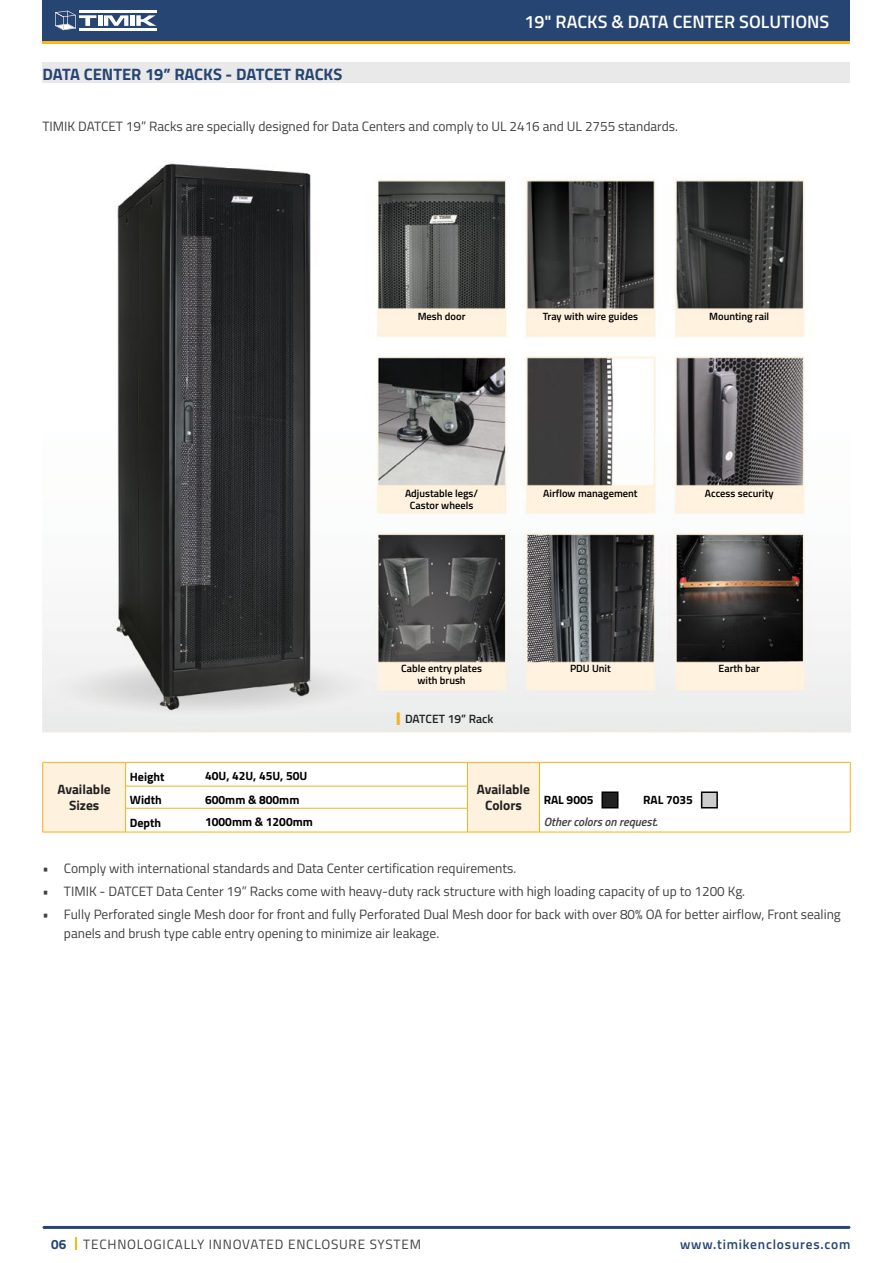
<style>
.page{position:relative;width:893px;height:1263px;background:#fff}
.page>*{position:absolute;margin:0;border:0;box-sizing:border-box;transform-origin:0 0}
.t1{font:600 18px "Titillium Web";color:#fff}
.Heading_01{font:700 16.5px "Titillium Web";color:#264572}
.t2{font:13.5px/18.8px "Titillium Web";color:#414042}
.t3{font:13.5px "Titillium Web";letter-spacing:.06em;color:#414042}
.Available_sizes{font:700 13.5px/16.2px "Titillium Web";color:#222223;text-align:center}
.t4{font:600 13.5px "Titillium Web";letter-spacing:.055em;color:#274573}
.t5{font:700 13.5px "Titillium Web";color:#264572}
.table_new{font:700 12px "Titillium Web";color:#000}
.other_colors_on_requ{font:italic 600 12px "Titillium Web";color:#414042}
.t6{font:600 12px "Titillium Web";color:#222223}
.Heading_02_LEFTSIDE{font:600 10.5px/12px "Titillium Web";color:#000;text-align:center}
.s1{font-weight:900;font-size:13.5px;color:#f4b21b}
</style>
<div class="page">
<div style="left:43px;top:0;width:807px;height:43px;background:#274573"></div>
<hr style="left:43px;top:1226px;width:807px;height:3px;background:#274573">
<svg style="left:75px;top:1237px;width:2px;height:12px"></svg>
<hr style="left:43px;top:41px;width:807px;height:2px;background:#fcb716">
<svg style="left:55px;top:11px;width:101px;height:19px"></svg>
<div style="left:43px;top:63px;width:807px;height:20px;background:#e9e9ea"></div>
<hr style="left:126px;top:832px;width:75px;height:1px;background:#f4b21b">
<hr style="left:201px;top:832px;width:266px;height:1px;background:#f4b21b">
<hr style="left:43px;top:832px;width:83px;height:1px;background:#f4b21b">
<hr style="left:467px;top:832px;width:72px;height:1px;background:#f4b21b">
<hr style="left:539px;top:762px;width:100px;height:1px;background:#f4b21b">
<hr style="left:639px;top:762px;width:211px;height:1px;background:#f4b21b">
<svg style="left:42px;top:762px;width:498px;height:70px"></svg>
<svg style="left:850px;top:762px;width:1px;height:70px"></svg>
<hr style="left:539px;top:832px;width:100px;height:1px;background:#f4b21b">
<hr style="left:639px;top:832px;width:211px;height:1px;background:#f4b21b">
<div style="left:601px;top:791px;width:17px;height:17px;background:#222223;border:2px solid #000"></div>
<div style="left:701px;top:791px;width:17px;height:17px;background:#cacdcb;border:2px solid #000"></div>
<img style="left:43px;top:163px;width:807px;height:569px">
<h1 class="Heading_01" style="left:43px;top:62px;width:301px">DATA CENTER 19” RACKS - DATCET RACKS</h1>
<h1 class="t1" style="left:524px;top:8px;width:306px">19" RACKS &amp; DATA CENTER SOLUTIONS</h1>
<p class="t2" style="left:43px;top:116px;width:637px">TIMIK DATCET 19” Racks are specially designed for Data Centers and comply to UL 2416 and UL 2755 standards.</p>
<h1 class="Heading_02_LEFTSIDE" style="left:418px;top:310px;width:49px">Mesh door</h1>
<h1 class="Heading_02_LEFTSIDE" style="left:543px;top:310px;width:97px">Tray with wire guides</h1>
<h1 class="Heading_02_LEFTSIDE" style="left:709px;top:310px;width:62px">Mounting rail</h1>
<h1 class="Heading_02_LEFTSIDE" style="left:405px;top:487px;width:75px">Adjustable legs/<br>Castor wheels</h1>
<h1 class="Heading_02_LEFTSIDE" style="left:543px;top:487px;width:96px">Airflow management</h1>
<h1 class="Heading_02_LEFTSIDE" style="left:705px;top:487px;width:70px">Access security</h1>
<h1 class="Heading_02_LEFTSIDE" style="left:401px;top:662px;width:82px">Cable entry plates with brush</h1>
<h1 class="Heading_02_LEFTSIDE" style="left:570px;top:662px;width:42px">PDU Unit</h1>
<h1 class="Heading_02_LEFTSIDE" style="left:718px;top:662px;width:43px">Earth bar</h1>
<p class="t6" style="left:397px;top:710px;width:98px"><span class="s1">|</span> DATCET 19” Rack</p>
<h1 class="table_new" style="left:130px;top:768px;width:36px">Height</h1>
<h1 class="table_new" style="left:205px;top:767px;width:104px">40U, 42U, 45U, 50U</h1>
<h1 class="Available_sizes" style="left:57px;top:780px;width:55px">Available<br>Sizes</h1>
<h1 class="Available_sizes" style="left:477px;top:780px;width:55px">Available<br>Colors</h1>
<h1 class="table_new" style="left:130px;top:791px;width:33px">Width</h1>
<h1 class="table_new" style="left:205px;top:791px;width:96px">600mm &amp; 800mm</h1>
<h1 class="table_new" style="left:544px;top:791px;width:51px">RAL 9005</h1>
<h1 class="table_new" style="left:643px;top:791px;width:51px">RAL 7035</h1>
<h1 class="table_new" style="left:130px;top:813px;width:33px">Depth</h1>
<h1 class="table_new" style="left:205px;top:813px;width:109px">1000mm &amp; 1200mm</h1>
<h1 class="other_colors_on_requ" style="left:544px;top:813px;width:115px">Other colors on request.</h1>
<p class="t2" style="left:43px;top:858px;width:475px">• Comply with international standards and Data Center certification requirements.</p>
<p class="t2" style="left:43px;top:881px;width:704px">• TIMIK - DATCET Data Center 19” Racks come with heavy-duty rack structure with high loading capacity of up to 1200 Kg.</p>
<p class="t2" style="left:64px;top:904px;width:778px;text-indent:-21px">• Fully Perforated single Mesh door for front and fully Perforated Dual Mesh door for back with over 80% OA for better airflow, Front sealing panels and brush type cable entry opening to minimize air leakage.</p>
<p class="t5" style="left:51px;top:1233px;width:17px">06</p>
<p class="t3" style="left:83px;top:1234px;width:339px">TECHNOLOGICALLY INNOVATED ENCLOSURE SYSTEM</p>
<p class="t4" style="left:680px;top:1234px;width:172px">www.timikenclosures.com</p>
</div>
